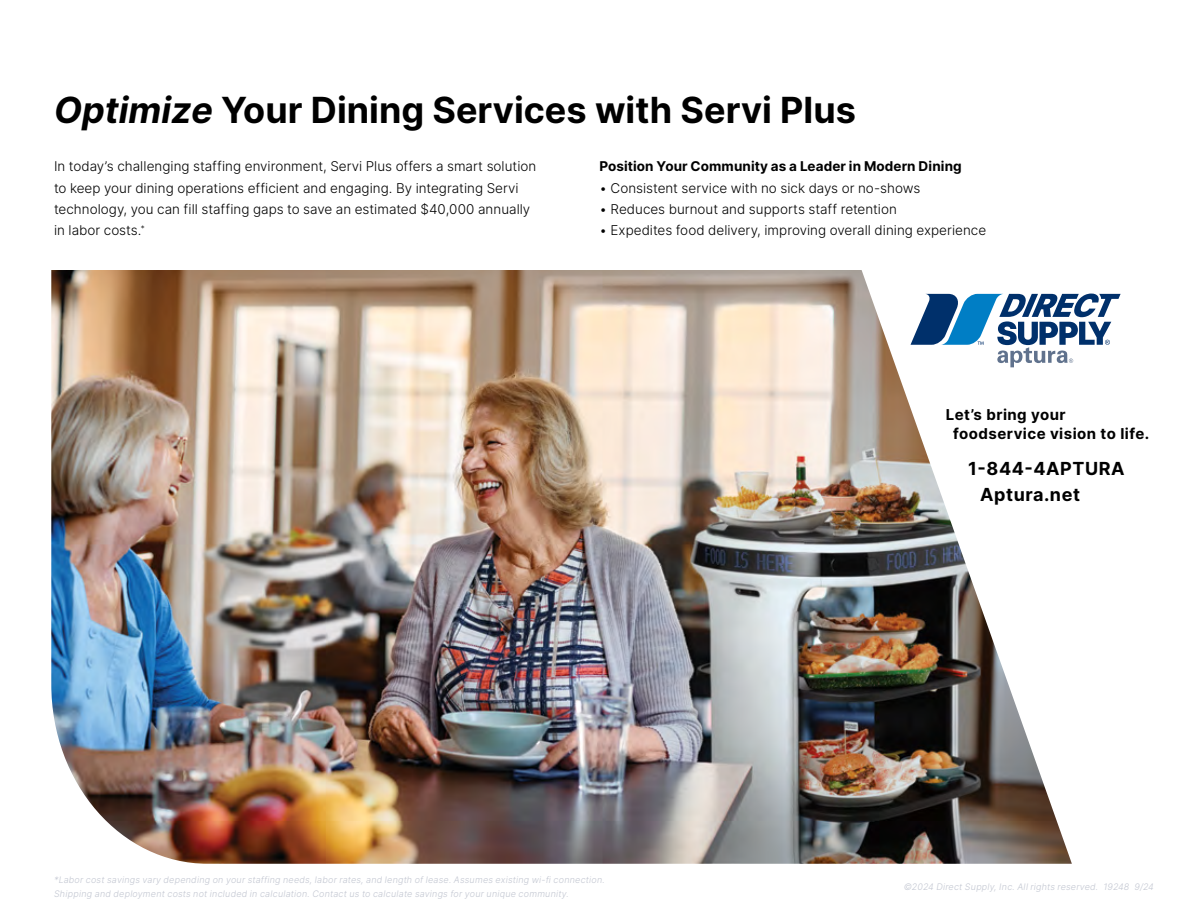
<style>
.page{position:relative;width:1188px;height:918px;background:#fff}
.page>*{position:absolute;margin:0;border:0;box-sizing:border-box;transform-origin:0 0}
.t1{font:700 36px "Inter";color:#000}
.t2{font:700 18px/25.5px "Inter";letter-spacing:.03em;color:#000}
.t3{font:700 15px/19.5px "Inter";letter-spacing:.03em;color:#000}
.t4{font:300 13.5px/21.3px "Inter";color:#000}
.t5{font:700 13.5px "Inter";letter-spacing:.005em;color:#000}
.t6{font:italic 300 9px/13.5px "Inter";letter-spacing:.02em;color:#c2c6d1}
.s1{font-style:italic}
</style>
<div class="page">
<img style="left:51px;top:270px;width:1021px;height:594px">
<svg style="left:911px;top:294px;width:210px;height:73px"></svg>
<h1 class="t1" style="left:54px;top:84px;width:804px"><span class="s1">Optimize</span> Your Dining Services with Servi Plus</h1>
<p class="t5" style="left:599px;top:157px;width:364px">Position Your Community as a Leader in Modern Dining</p>
<p class="t4" style="left:599px;top:177px;width:323px">• Consistent service with no sick days or no-shows</p>
<p class="t4" style="left:599px;top:198px;width:299px">• Reduces burnout and supports staff retention</p>
<p class="t4" style="left:599px;top:219px;width:388px">• Expedites food delivery, improving overall dining experience</p>
<p class="t4" style="left:54px;top:156px;width:484px">In today’s challenging staffing environment, Servi Plus offers a smart solution to keep your dining operations efficient and engaging. By integrating Servi technology, you can fill staffing gaps to save an estimated $40,000 annually in labor costs.<sup>*</sup></p>
<p class="t3" style="left:953px;top:404px;width:197px;text-indent:-8px">Let’s bring your foodservice vision to life.</p>
<h2 class="t2" style="left:980px;top:455px;width:146px;text-indent:-12px">1-844-4APTURA<br>Aptura.net</h2>
<p class="t6" style="left:54px;top:873px;width:552px">*Labor cost savings vary depending on your staffing needs, labor rates, and length of lease. Assumes existing wi-fi connection.<br>Shipping and deployment costs not included in calculation. Contact us to calculate savings for your unique community.</p>
<p class="t6" style="left:904px;top:880px;width:252px">©2024 Direct Supply, Inc. All rights reserved. 19248 9/24</p>
</div>
